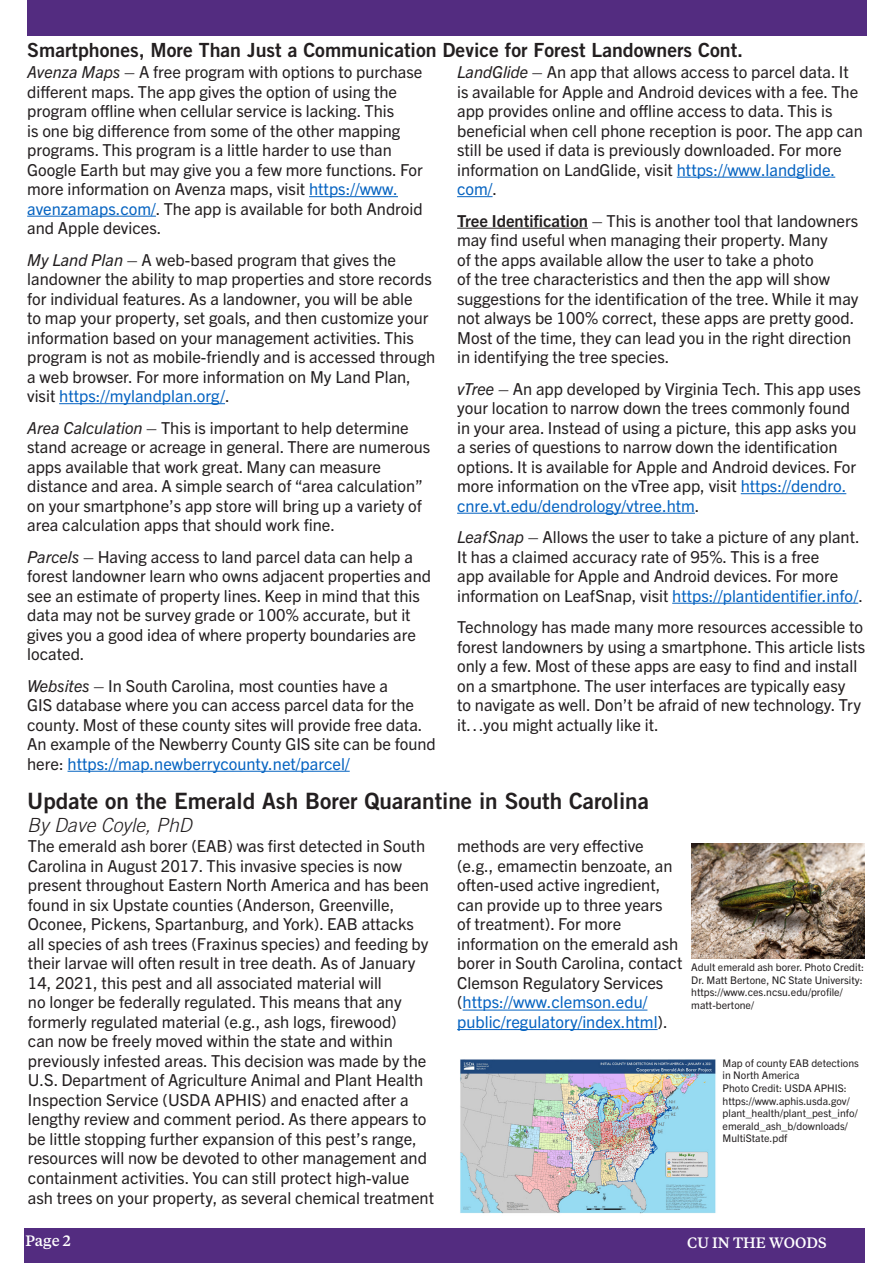
<style>
.page{position:relative;width:893px;height:1263px;background:#fff}
.page>*{position:absolute;margin:0;border:0;box-sizing:border-box;transform-origin:0 0}
.t1{font:22.5px "Trade Gothic LT Std Bd 2";color:#231f20}
.t2{font:19.5px "Trade Gothic LT Std Bd 2";color:#231f20}
.t3{font:italic 300 19.5px "Trade Gothic LT Std";color:#231f20}
.Paragraph_Style_1{font:16.5px/19.5px "Trade Gothic Next LT Pro";color:#231f20}
.t4{font:500 15px "Tiempos Text";color:#fff}
.t5{font:10.5px/12.6px "Trade Gothic Next LT Pro";color:#231f20}
.s1{font-style:italic}
.s2{color:#0563c1}
.s3{font-weight:700}
</style>
<div class="page">
<div style="left:24px;top:1228px;width:840px;height:35px;background:#532c80"></div>
<hr style="left:309px;top:196px;width:89px;height:1px;background:#0563c1">
<hr style="left:27px;top:216px;width:129px;height:1px;background:#0563c1">
<hr style="left:59px;top:403px;width:166px;height:1px;background:#0563c1">
<hr style="left:68px;top:771px;width:282px;height:1px;background:#0563c1">
<hr style="left:677px;top:177px;width:158px;height:1px;background:#0563c1">
<hr style="left:457px;top:196px;width:36px;height:1px;background:#0563c1">
<hr style="left:457px;top:228px;width:131px;height:1px;background:#231f20">
<hr style="left:741px;top:493px;width:105px;height:1px;background:#0563c1">
<hr style="left:457px;top:513px;width:238px;height:1px;background:#0563c1">
<hr style="left:672px;top:603px;width:186px;height:1px;background:#0563c1">
<div style="left:27px;top:0;width:839px;height:35px;background:#532c80"></div>
<hr style="left:463px;top:1010px;width:184px;height:1px;background:#0563c1">
<hr style="left:457px;top:1029px;width:201px;height:1px;background:#0563c1">
<img style="left:691px;top:843px;width:173px;height:116px">
<img style="left:460px;top:1059px;width:256px;height:155px">
<h1 class="t2" style="left:27px;top:38px;width:717px">Smartphones, More Than Just a Communication Device for Forest Landowners Cont.</h1>
<p class="Paragraph_Style_1" style="left:27px;top:61px;width:397px"><span class="s1">Avenza Maps</span> – A free program with options to purchase different maps. The app gives the option of using the program offline when cellular service is lacking. This<br>is one big difference from some of the other mapping programs. This program is a little harder to use than Google Earth but may give you a few more functions. For more information on Avenza maps, visit <span class="s2">https://www. avenzamaps.com/</span>. The app is available for both Android and Apple devices.</p>
<p class="Paragraph_Style_1" style="left:27px;top:249px;width:410px"><span class="s1">My Land Plan</span> – A web-based program that gives the landowner the ability to map properties and store records for individual features. As a landowner, you will be able<br>to map your property, set goals, and then customize your information based on your management activities. This program is not as mobile-friendly and is accessed through a web browser. For more information on My Land Plan, visit <span class="s2">https://mylandplan.org/</span>.</p>
<p class="Paragraph_Style_1" style="left:27px;top:417px;width:405px"><span class="s1">Area Calculation</span> – This is important to help determine stand acreage or acreage in general. There are numerous apps available that work great. Many can measure distance and area. A simple search of “area calculation” on your smartphone’s app store will bring up a variety of area calculation apps that should work fine.</p>
<p class="Paragraph_Style_1" style="left:27px;top:546px;width:405px"><span class="s1">Parcels</span> – Having access to land parcel data can help a forest landowner learn who owns adjacent properties and see an estimate of property lines. Keep in mind that this data may not be survey grade or 100% accurate, but it gives you a good idea of where property boundaries are located.</p>
<p class="Paragraph_Style_1" style="left:27px;top:675px;width:410px"><span class="s1">Websites</span> – In South Carolina, most counties have a<br>GIS database where you can access parcel data for the county. Most of these county sites will provide free data.<br>An example of the Newberry County GIS site can be found here: <span class="s2">https://map.newberrycounty.net/parcel/</span></p>
<p class="Paragraph_Style_1" style="left:457px;top:61px;width:407px"><span class="s1">LandGlide</span> – An app that allows access to parcel data. It is available for Apple and Android devices with a fee. The app provides online and offline access to data. This is beneficial when cell phone reception is poor. The app can still be used if data is previously downloaded. For more information on LandGlide, visit <span class="s2">https://www.landglide. com/</span>.</p>
<p class="Paragraph_Style_1" style="left:457px;top:210px;width:403px"><span class="s3">Tree Identification</span> – This is another tool that landowners may find useful when managing their property. Many<br>of the apps available allow the user to take a photo<br>of the tree characteristics and then the app will show suggestions for the identification of the tree. While it may not always be 100% correct, these apps are pretty good.<br>Most of the time, they can lead you in the right direction in identifying the tree species.</p>
<p class="Paragraph_Style_1" style="left:457px;top:378px;width:405px"><span class="s1">vTree</span> – An app developed by Virginia Tech. This app uses your location to narrow down the trees commonly found in your area. Instead of using a picture, this app asks you a series of questions to narrow down the identification options. It is available for Apple and Android devices. For more information on the vTree app, visit <span class="s2">https://dendro. cnre.vt.edu/dendrology/vtree.htm</span>.</p>
<p class="Paragraph_Style_1" style="left:457px;top:526px;width:407px"><span class="s1">LeafSnap</span> – Allows the user to take a picture of any plant.<br>It has a claimed accuracy rate of 95%. This is a free<br>app available for Apple and Android devices. For more information on LeafSnap, visit <span class="s2">https://plantidentifier.info/</span>.</p>
<p class="Paragraph_Style_1" style="left:457px;top:616px;width:410px">Technology has made many more resources accessible to forest landowners by using a smartphone. This article lists only a few. Most of these apps are easy to find and install on a smartphone. The user interfaces are typically easy<br>to navigate as well. Don’t be afraid of new technology. Try it…you might actually like it.</p>
<p class="t1" style="left:27px;top:787px;width:623px">Update on the Emerald Ash Borer Quarantine in South Carolina</p>
<p class="t3" style="left:27px;top:814px;width:166px">By Dave Coyle, PhD</p>
<p class="Paragraph_Style_1" style="left:28px;top:835px;width:408px">The emerald ash borer (EAB) was first detected in South Carolina in August 2017. This invasive species is now present throughout Eastern North America and has been found in six Upstate counties (Anderson, Greenville, Oconee, Pickens, Spartanburg, and York). EAB attacks all species of ash trees (Fraxinus species) and feeding by their larvae will often result in tree death. As of January 14, 2021, this pest and all associated material will<br>no longer be federally regulated. This means that any formerly regulated material (e.g., ash logs, firewood)<br>can now be freely moved within the state and within previously infested areas. This decision was made by the U.S. Department of Agriculture Animal and Plant Health Inspection Service (USDA APHIS) and enacted after a lengthy review and comment period. As there appears to be little stopping further expansion of this pest’s range, resources will now be devoted to other management and containment activities. You can still protect high-value ash trees on your property, as several chemical treatment</p>
<p class="Paragraph_Style_1" style="left:457px;top:835px;width:227px">methods are very effective (e.g., emamectin benzoate, an often-used active ingredient, can provide up to three years<br>of treatment). For more information on the emerald ash borer in South Carolina, contact<br>Clemson Regulatory Services (<span class="s2">https://www.clemson.edu/ public/regulatory/index.html</span>).</p>
<p class="t5" style="left:691px;top:960px;width:174px">Adult emerald ash borer. Photo Credit:<br>Dr. Matt Bertone, NC State University: https://www.ces.ncsu.edu/profile/ matt-bertone/</p>
<p class="t5" style="left:723px;top:1056px;width:138px">Map of county EAB detections in North America</p>
<p class="t5" style="left:723px;top:1081px;width:137px">Photo Credit: USDA APHIS: https://www.aphis.usda.gov/ plant_health/plant_pest_info/ emerald_ash_b/downloads/<br>MultiState.pdf</p>
<p class="t4" style="left:25px;top:1231px;width:47px">Page 2</p>
<p class="t4" style="left:687px;top:1232px;width:141px">CU IN THE WOODS</p>
</div>
